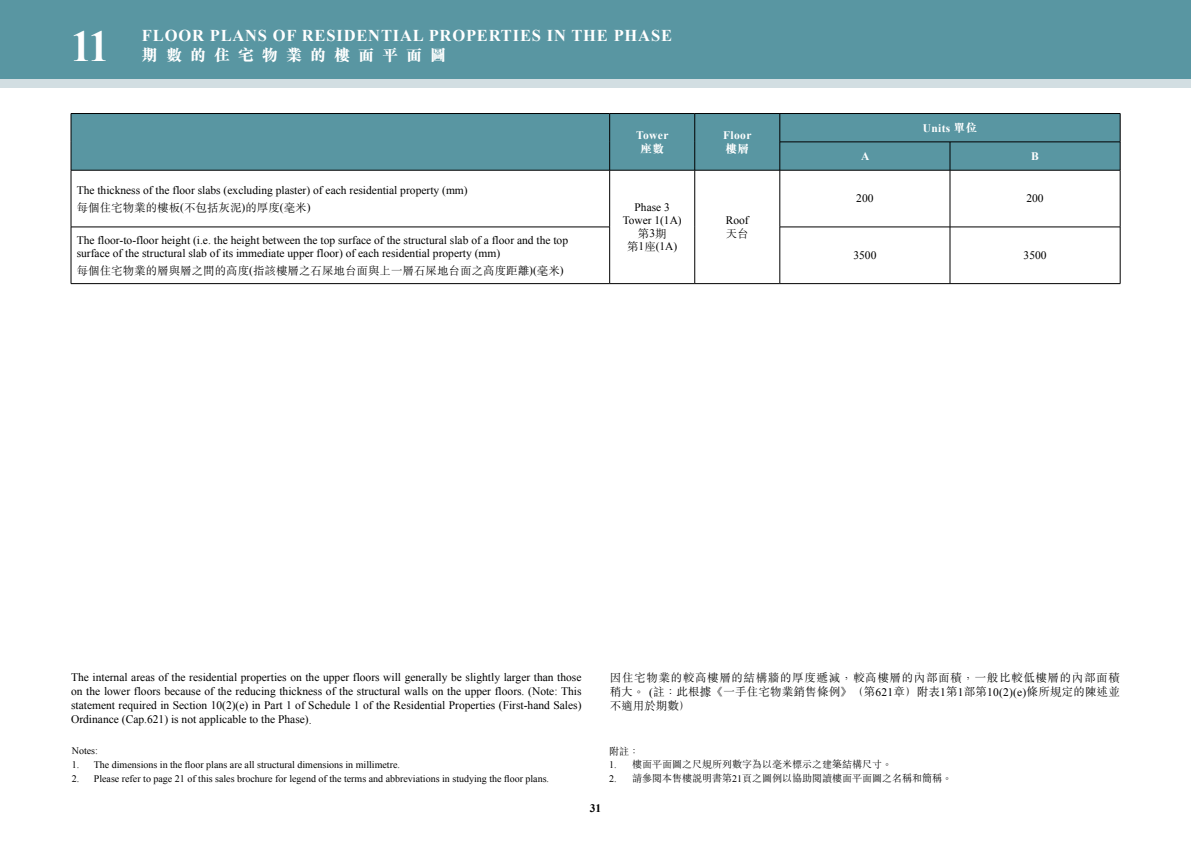
<style>
.page{position:relative;width:1191px;height:842px;background:#fff}
.page>*{position:absolute;margin:0;border:0;box-sizing:border-box;transform-origin:0 0}
.t1{font:700 44px "Times New Roman";color:#fff;scale:.91 1}
.t2{font:700 16.5px "Times New Roman";letter-spacing:.05em;color:#fff}
.t3{font:800 16px "M Sung HK";letter-spacing:.5em;color:#fff}
.t4{font:11.5px/14px "Times New Roman";color:#000;text-align:justify}
.t5{font:300 11.5px/14px "M Sung HK";color:#000;text-align:justify}
.t6{font:700 11.5px "Times New Roman";letter-spacing:.03em;color:#fff}
.t7{font:800 11.5px "M Sung HK";color:#fff}
.t8{font:700 11.5px "Times New Roman";color:#000}
.t9{font:11.4px/12.9px "Times New Roman";color:#000;text-align:center}
.t10{font:10px "Times New Roman";color:#000}
.t11{font:300 10px "M Sung HK";color:#000}
.s1{font-family:"Times New Roman";font-weight:400}
.s2{font-family:"M Sung HK";font-weight:300;font-size:11.5px}
.s3{font-size:11.5px}
.s4{font-family:"M Sung HK";font-weight:800}
.s5{font-family:"Adobe Ming Std";font-weight:300}
</style>
<div class="page">
<div style="left:0;top:0;width:1191px;height:79px;background:#5996a2"></div>
<div style="left:0;top:79px;width:1191px;height:9px;background:#d2dee2"></div>
<div style="left:72px;top:114px;width:1048px;height:56px;background:#5996a2"></div>
<hr style="left:694px;top:113px;width:86px;height:1px;background:#000">
<svg style="left:694px;top:114px;width:1px;height:56px"></svg>
<hr style="left:780px;top:113px;width:170px;height:1px;background:#000">
<hr style="left:950px;top:113px;width:170px;height:1px;background:#000">
<svg style="left:949px;top:143px;width:1px;height:27px"></svg>
<svg style="left:1120px;top:114px;width:1px;height:56px"></svg>
<svg style="left:779px;top:114px;width:1px;height:56px"></svg>
<hr style="left:780px;top:142px;width:170px;height:1px;background:#000">
<hr style="left:950px;top:142px;width:170px;height:1px;background:#000">
<hr style="left:779px;top:170px;width:171px;height:1px;background:#000">
<hr style="left:779px;top:170px;width:1px;height:57px;background:#000">
<hr style="left:950px;top:170px;width:170px;height:1px;background:#000">
<hr style="left:949px;top:170px;width:1px;height:57px;background:#000">
<hr style="left:1120px;top:170px;width:1px;height:57px;background:#000">
<hr style="left:694px;top:170px;width:86px;height:1px;background:#000">
<hr style="left:610px;top:170px;width:84px;height:1px;background:#000">
<hr style="left:609px;top:170px;width:1px;height:57px;background:#000">
<hr style="left:694px;top:170px;width:1px;height:57px;background:#000">
<hr style="left:694px;top:227px;width:1px;height:56px;background:#000">
<hr style="left:779px;top:227px;width:171px;height:1px;background:#000">
<hr style="left:779px;top:227px;width:1px;height:56px;background:#000">
<hr style="left:950px;top:227px;width:170px;height:1px;background:#000">
<hr style="left:949px;top:227px;width:1px;height:56px;background:#000">
<hr style="left:1120px;top:227px;width:1px;height:56px;background:#000">
<hr style="left:609px;top:227px;width:1px;height:56px;background:#000">
<hr style="left:694px;top:283px;width:86px;height:1px;background:#000">
<hr style="left:780px;top:283px;width:170px;height:1px;background:#000">
<hr style="left:950px;top:283px;width:170px;height:1px;background:#000">
<hr style="left:609px;top:283px;width:85px;height:1px;background:#000">
<hr style="left:71px;top:113px;width:538px;height:1px;background:#000">
<svg style="left:71px;top:114px;width:1px;height:56px"></svg>
<hr style="left:609px;top:113px;width:85px;height:1px;background:#000">
<svg style="left:609px;top:114px;width:1px;height:56px"></svg>
<hr style="left:71px;top:170px;width:539px;height:1px;background:#000">
<hr style="left:71px;top:170px;width:1px;height:57px;background:#000">
<hr style="left:71px;top:227px;width:539px;height:1px;background:#000">
<hr style="left:71px;top:227px;width:1px;height:56px;background:#000">
<hr style="left:71px;top:283px;width:538px;height:1px;background:#000">
<h1 class="t1" style="left:71px;top:16px;width:43px">11</h1>
<h2 class="t2" style="left:142px;top:24px;width:531px">FLOOR PLANS OF RESIDENTIAL PROPERTIES IN THE PHASE</h2>
<h3 class="t3" style="left:142px;top:47px;width:306px">期數的住宅物業的樓面平面圖</h3>
<p class="t6" style="left:636px;top:127px;width:34px">Tower</p>
<p class="t7" style="left:640px;top:143px;width:25px">座數</p>
<p class="t4" style="left:77px;top:183px;width:392px">The thickness of the floor slabs (excluding plaster) of each residential property (mm)</p>
<p class="t5" style="left:77px;top:200px;width:235px">每個住宅物業的樓板<span class="s1">(</span>不包括灰泥<span class="s1">)</span>的厚度<span class="s1">(</span>毫米<span class="s1">)</span></p>
<p class="t9" style="left:622px;top:201px;width:60px">Phase 3<br>Tower 1(1A)</p>
<p class="t5" style="left:638px;top:226px;width:30px">第<span class="s1">3</span>期</p>
<p class="t9" style="left:627px;top:240px;width:52px"><span class="s2">第</span><span class="s3">1</span><span class="s2">座</span>(1A)</p>
<p class="t4" style="left:77px;top:233px;width:493px;line-height:13px">The floor-to-floor height (i.e. the height between the top surface of the structural slab of a floor and the top surface of the structural slab of its immediate upper floor) of each residential property (mm)</p>
<p class="t5" style="left:77px;top:263px;width:488px">每個住宅物業的層與層之間的高度<span class="s1">(</span>指該樓層之石屎地台面與上一層石屎地台面之高度距離<span class="s1">)(</span>毫米<span class="s1">)</span></p>
<p class="t6" style="left:723px;top:127px;width:30px">Floor</p>
<p class="t7" style="left:725px;top:143px;width:25px">樓層</p>
<p class="t4" style="left:726px;top:213px;width:24px">Roof</p>
<p class="t5" style="left:726px;top:226px;width:24px">天台</p>
<p class="t6" style="left:922px;top:120px;width:56px">Units <span class="s4">單位</span></p>
<p class="t6" style="left:861px;top:148px;width:10px">A</p>
<p class="t6" style="left:1031px;top:148px;width:9px">B</p>
<p class="t4" style="left:856px;top:191px;width:19px">200</p>
<p class="t4" style="left:1026px;top:191px;width:19px">200</p>
<p class="t4" style="left:853px;top:248px;width:24px">3500</p>
<p class="t4" style="left:1023px;top:248px;width:24px">3500</p>
<p class="t4" style="left:71px;top:670px;width:512px">The internal areas of the residential properties on the upper floors will generally be slightly larger than those on the lower floors because of the reducing thickness of the structural walls on the upper floors. (Note: This statement required in Section 10(2)(e) in Part 1 of Schedule 1 of the Residential Properties (First-hand Sales)<br>Ordinance (Cap.621) is not applicable to the Phase)<span class="s5">.</span></p>
<p class="t5" style="left:610px;top:670px;width:512px">因住宅物業的較高樓層的結構牆的厚度遞減，較高樓層的內部面積，一般比較低樓層的內部面積稍大。 <span class="s1">(</span>註：此根據《一手住宅物業銷售條例》（第<span class="s1">621</span>章）附表<span class="s1">1</span>第<span class="s1">1</span>部第<span class="s1">10(2)(e)</span>條所規定的陳述並不適用於期數）</p>
<p class="t10" style="left:72px;top:744px;width:28px">Notes:</p>
<p class="t10" style="left:72px;top:758px;width:330px">1. The dimensions in the floor plans are all structural dimensions in millimetre.</p>
<p class="t10" style="left:72px;top:771px;width:479px">2. Please refer to page 21 of this sales brochure for legend of the terms and abbreviations in studying the floor plans.</p>
<p class="t8" style="left:590px;top:800px;width:13px">31</p>
<p class="t11" style="left:609px;top:744px;width:31px">附註：</p>
<p class="t11" style="left:609px;top:758px;width:284px"><span class="s1">1.</span> 樓面平面圖之尺規所列數字為以毫米標示之建築結構尺寸。</p>
<p class="t11" style="left:609px;top:771px;width:345px"><span class="s1">2.</span> 請參閱本售樓說明書第<span class="s1">21</span>頁之圖例以協助閱讀樓面平面圖之名稱和簡稱。</p>
</div>
